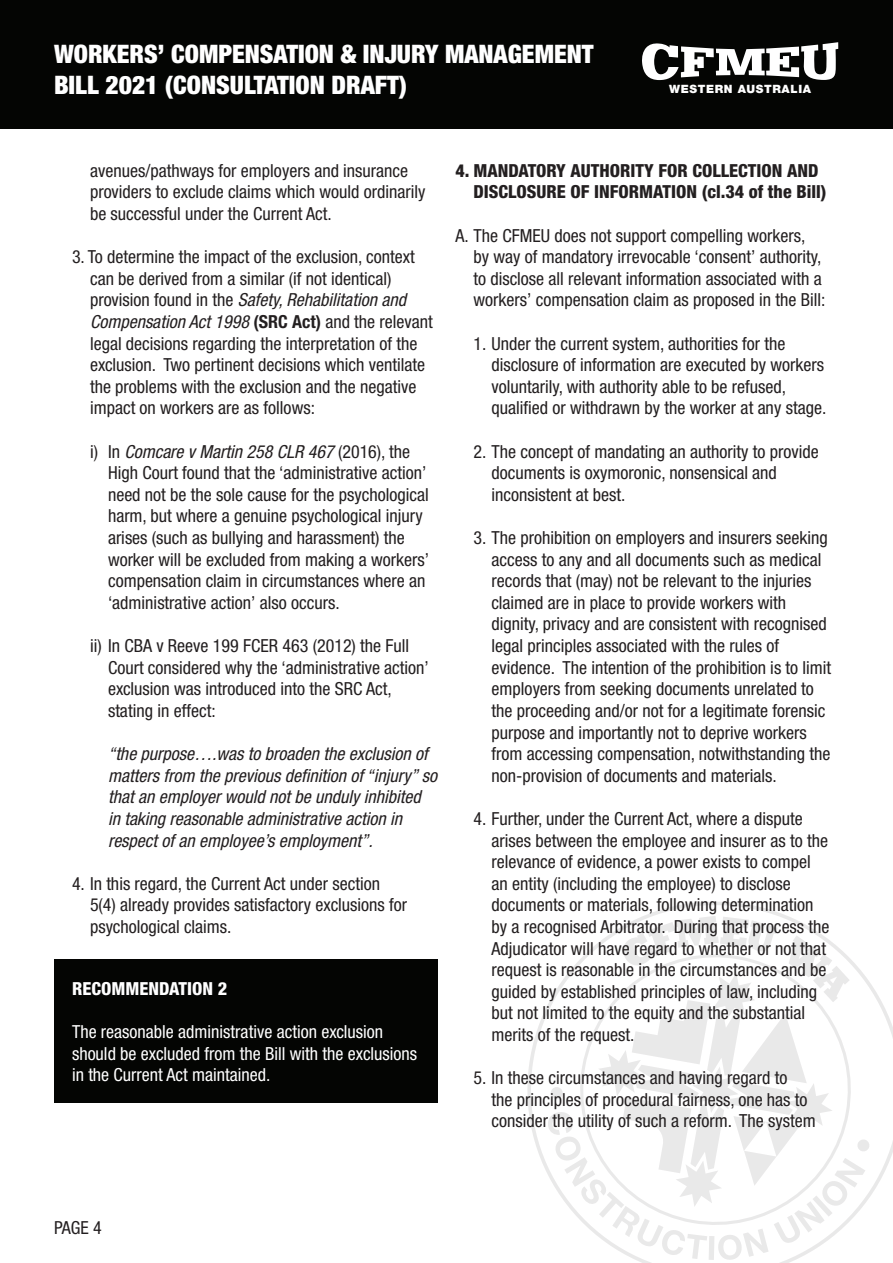
<style>
.page{position:relative;width:893px;height:1263px;background:#fff}
.page>*{position:absolute;margin:0;border:0;box-sizing:border-box;transform-origin:0 0}
.t1{font:900 condensed 25.5px/30.6px "Helvetica Neue LT Std";color:#fff}
.Numbered_Paragraph{font:condensed 18px/21.6px "Helvetica Neue LT Std";color:#231f20}
.Numbered_Paragraph-2{font:italic condensed 18px/21.6px "Helvetica Neue LT Std";color:#231f20}
.Numbered_Paragraph-3{font:condensed 18px/21.6px "Helvetica Neue LT Std";color:#fff}
.Numbered_Paragraph-4{font:800 condensed 18px/21.6px "Helvetica Neue LT Std";color:#231f20}
.Numbered_Paragraph-5{font:800 condensed 18px "Helvetica Neue LT Std";color:#fff}
.t2{font:900 11.4px "Helvetica Neue";letter-spacing:.055em;color:#fff}
.s1{font-style:italic}
.s2{font-weight:700}
</style>
<div class="page">
<div style="left:0;top:1px;width:892px;height:128px;background:#040503"></div>
<svg style="left:642px;top:42px;width:196px;height:38px"></svg>
<svg style="left:527px;top:902px;width:366px;height:361px"></svg>
<svg style="left:569px;top:943px;width:293px;height:168px"></svg>
<svg style="left:598px;top:972px;width:235px;height:139px"></svg>
<div style="left:551px;top:1087px;width:12px;height:12px;background:#e9e9e9;border-radius:50%"></div>
<svg style="left:547px;top:1111px;width:323px;height:149px"></svg>
<svg style="left:623px;top:916px;width:155px;height:50px"></svg>
<svg style="left:789px;top:935px;width:61px;height:67px"></svg>
<div style="left:54px;top:960px;width:383px;height:143px;background:#040503"></div>
<h1 class="t1" style="left:54px;top:39px;width:541px">WORKERS’ COMPENSATION &amp; INJURY MANAGEMENT<br>BILL 2021 (CONSULTATION DRAFT)</h1>
<p class="t2" style="left:669px;top:83px;width:143px">WESTERN AUSTRALIA</p>
<p class="Numbered_Paragraph" style="left:90px;top:160px;width:337px">avenues/pathways for employers and insurance providers to exclude claims which would ordinarily be successful under the Current Act.</p>
<p class="Numbered_Paragraph" style="left:90px;top:246px;width:344px;text-indent:-18px">3. To determine the impact of the exclusion, context can be derived from a similar (if not identical) provision found in the <span class="s1">Safety, Rehabilitation and Compensation Act 1998</span> <span class="s2">(SRC Act)</span> and the relevant legal decisions regarding the interpretation of the exclusion. Two pertinent decisions which ventilate the problems with the exclusion and the negative impact on workers are as follows:</p>
<p class="Numbered_Paragraph" style="left:108px;top:440px;width:323px;text-indent:-18px">i) In <span class="s1">Comcare v Martin 258 CLR 467</span> (2016), the High Court found that the ‘administrative action’ need not be the sole cause for the psychological harm, but where a genuine psychological injury arises (such as bullying and harassment) the worker will be excluded from making a workers’ compensation claim in circumstances where an ‘administrative action’ also occurs.</p>
<p class="Numbered_Paragraph" style="left:108px;top:635px;width:322px;text-indent:-18px">ii) In CBA v Reeve 199 FCER 463 (2012) the Full Court considered why the ‘administrative action’ exclusion was introduced into the SRC Act, stating in effect:</p>
<p class="Numbered_Paragraph-2" style="left:108px;top:743px;width:331px">“the purpose….was to broaden the exclusion of matters from the previous definition of “injury” so that an employer would not be unduly inhibited in taking reasonable administrative action in respect of an employee’s employment”.</p>
<p class="Numbered_Paragraph" style="left:90px;top:872px;width:318px;text-indent:-18px">4. In this regard, the Current Act under section<br>5(4) already provides satisfactory exclusions for psychological claims.</p>
<p class="Numbered_Paragraph-5" style="left:72px;top:977px;width:157px">RECOMMENDATION 2</p>
<p class="Numbered_Paragraph-3" style="left:72px;top:1020px;width:347px">The reasonable administrative action exclusion should be excluded from the Bill with the exclusions in the Current Act maintained.</p>
<p class="Numbered_Paragraph-4" style="left:473px;top:159px;width:354px;text-indent:-18px">4. MANDATORY AUTHORITY FOR COLLECTION AND<br>DISCLOSURE OF INFORMATION (cl.34 of the Bill)</p>
<p class="Numbered_Paragraph" style="left:473px;top:224px;width:353px;text-indent:-18px">A. The CFMEU does not support compelling workers, by way of mandatory irrevocable ‘consent’ authority, to disclose all relevant information associated with a workers’ compensation claim as proposed in the Bill:</p>
<p class="Numbered_Paragraph" style="left:491px;top:332px;width:337px;text-indent:-18px">1. Under the current system, authorities for the disclosure of information are executed by workers voluntarily, with authority able to be refused, qualified or withdrawn by the worker at any stage.</p>
<p class="Numbered_Paragraph" style="left:491px;top:440px;width:329px;text-indent:-18px">2. The concept of mandating an authority to provide documents is oxymoronic, nonsensical and inconsistent at best.</p>
<p class="Numbered_Paragraph" style="left:491px;top:527px;width:341px;text-indent:-18px">3. The prohibition on employers and insurers seeking access to any and all documents such as medical records that (may) not be relevant to the injuries claimed are in place to provide workers with dignity, privacy and are consistent with recognised legal principles associated with the rules of evidence. The intention of the prohibition is to limit employers from seeking documents unrelated to the proceeding and/or not for a legitimate forensic purpose and importantly not to deprive workers from accessing compensation, notwithstanding the non-provision of documents and materials.</p>
<p class="Numbered_Paragraph" style="left:491px;top:808px;width:340px;text-indent:-18px">4. Further, under the Current Act, where a dispute arises between the employee and insurer as to the relevance of evidence, a power exists to compel an entity (including the employee) to disclose documents or materials, following determination by a recognised Arbitrator. During that process the Adjudicator will have regard to whether or not that request is reasonable in the circumstances and be guided by established principles of law, including but not limited to the equity and the substantial merits of the request.</p>
<p class="Numbered_Paragraph" style="left:491px;top:1067px;width:326px;text-indent:-18px">5. In these circumstances and having regard to<br>the principles of procedural fairness, one has to consider the utility of such a reform. The system</p>
<p class="Numbered_Paragraph" style="left:54px;top:1216px;width:49px">PAGE 4</p>
</div>
